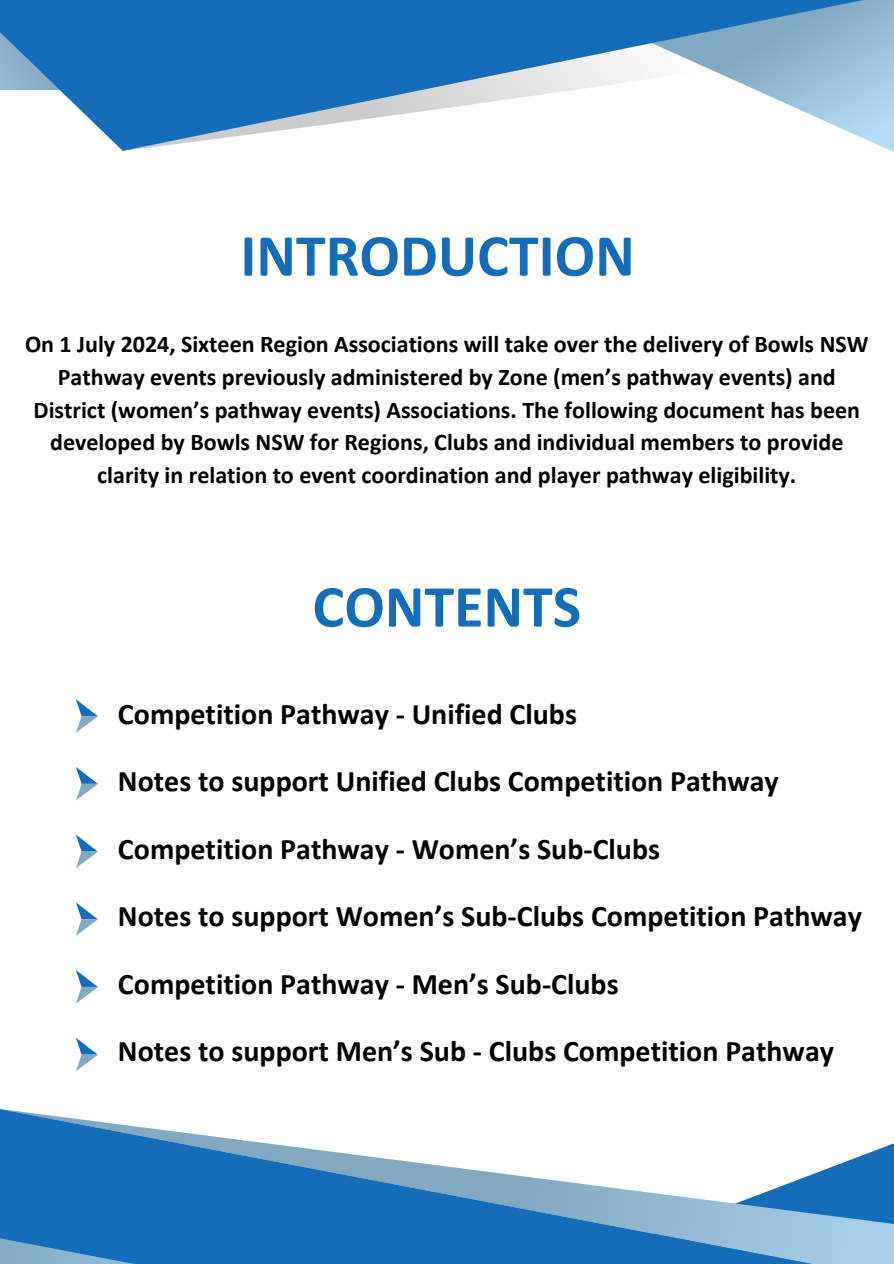
<style>
.page{position:relative;width:894px;height:1264px;background:#fff}
.page>*{position:absolute;margin:0;border:0;box-sizing:border-box;transform-origin:0 0}
.t1{font:700 60px "Calibri";color:#166db7}
.t2{font:700 30px "Calibri";color:#000}
.t3{font:700 24px/32.7px "Calibri";color:#000;text-align:center}
</style>
<div class="page">
<svg style="left:0;top:0;width:893px;height:151px"></svg>
<svg style="left:0;top:1109px;width:893px;height:154px"></svg>
<svg style="left:0;top:1238px;width:391px;height:25px;background:#2878ba"></svg>
<svg style="left:76px;top:699px;width:22px;height:33px"></svg>
<svg style="left:76px;top:767px;width:22px;height:33px"></svg>
<svg style="left:76px;top:1037px;width:22px;height:34px"></svg>
<svg style="left:76px;top:834px;width:22px;height:34px"></svg>
<svg style="left:76px;top:902px;width:22px;height:33px"></svg>
<svg style="left:76px;top:970px;width:22px;height:33px"></svg>
<p class="t1" style="left:240px;top:230px;width:396px">INTRODUCTION</p>
<h1 class="t3" style="left:25px;top:330px;width:844px">On 1 July 2024, Sixteen Region Associations will take over the delivery of Bowls NSW Pathway events previously administered by Zone (men’s pathway events) and District (women’s pathway events) Associations. The following document has been developed by Bowls NSW for Regions, Clubs and individual members to provide clarity in relation to event coordination and player pathway eligibility.</h1>
<h1 class="t1" style="left:312px;top:581px;width:270px">CONTENTS</h1>
<p class="t2" style="left:118px;top:701px;width:460px">Competition Pathway - Unified Clubs</p>
<p class="t2" style="left:118px;top:768px;width:662px">Notes to support Unified Clubs Competition Pathway</p>
<p class="t2" style="left:118px;top:836px;width:543px">Competition Pathway - Women’s Sub-Clubs</p>
<p class="t2" style="left:118px;top:903px;width:745px">Notes to support Women’s Sub-Clubs Competition Pathway</p>
<p class="t2" style="left:118px;top:971px;width:502px">Competition Pathway - Men’s Sub-Clubs</p>
<p class="t2" style="left:118px;top:1038px;width:717px">Notes to support Men’s Sub - Clubs Competition Pathway</p>
</div>
